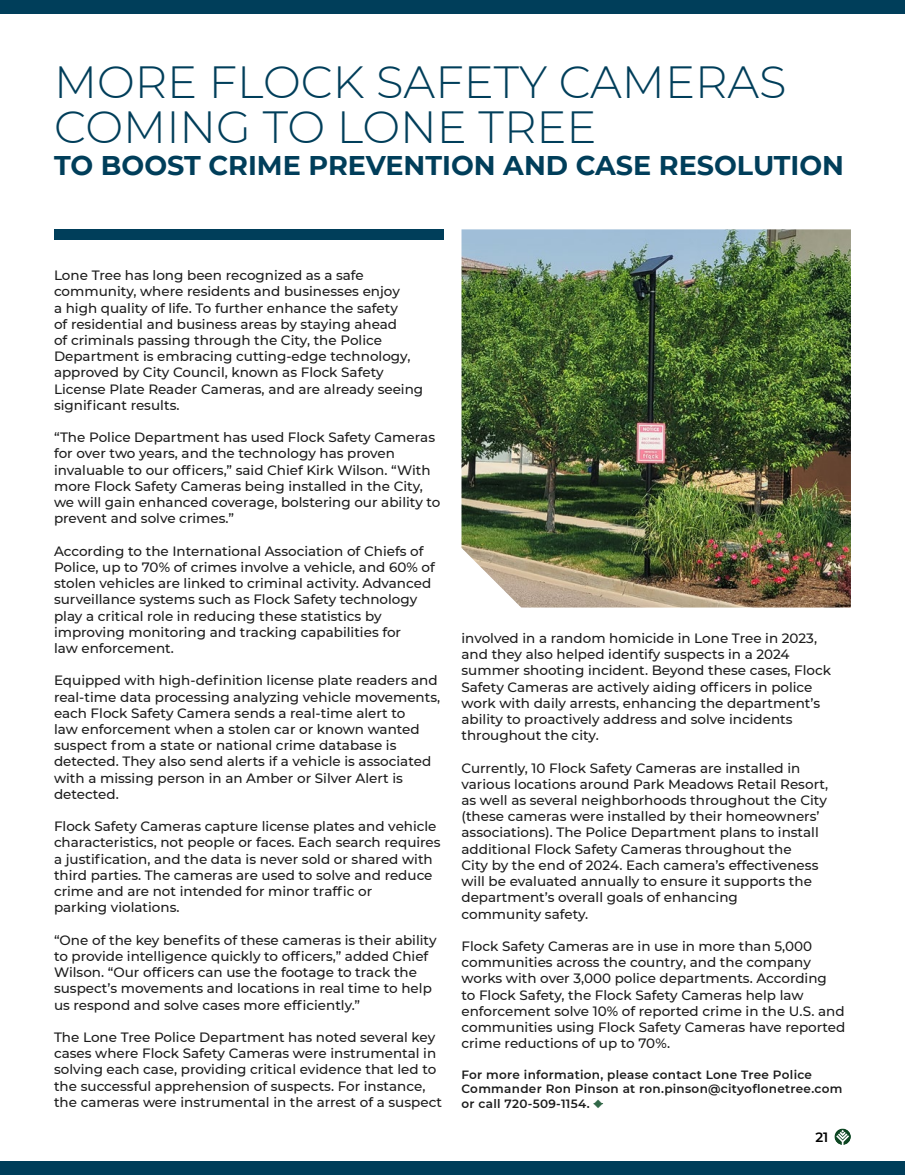
<style>
.page{position:relative;width:905px;height:1175px;background:#fff}
.page>*{position:absolute;margin:0;border:0;box-sizing:border-box;transform-origin:0 0}
.t1{font:300 45px/45px "Montserrat";color:#003e5a}
.t2{font:700 27px "Montserrat";color:#003e5a}
.t3{font:500 13.5px/16.2px "Montserrat";color:#1c1c1c}
.t4{font:600 13.5px "Montserrat";color:#000}
.t5{font:600 12px/14.4px "Montserrat";letter-spacing:.025em;color:#1c1c1c}
.s1{color:#326848}
</style>
<div class="page">
<div style="left:0;top:0;width:904px;height:14px;background:#003e5a"></div>
<div style="left:0;top:1161px;width:904px;height:13px;background:#003e5a"></div>
<img style="left:461px;top:229px;width:389px;height:378px">
<svg style="left:834px;top:1128px;width:16px;height:17px"></svg>
<div style="left:54px;top:229px;width:389px;height:11px;background:#003e5a"></div>
<h1 class="t1" style="left:54px;top:58px;width:734px">MORE FLOCK SAFETY CAMERAS<br>COMING TO LONE TREE</h1>
<h2 class="t2" style="left:54px;top:146px;width:791px">TO BOOST CRIME PREVENTION AND CASE RESOLUTION</h2>
<p class="t3" style="left:54px;top:267px;width:371px">Lone Tree has long been recognized as a safe community, where residents and businesses enjoy<br>a high quality of life. To further enhance the safety<br>of residential and business areas by staying ahead<br>of criminals passing through the City, the Police Department is embracing cutting-edge technology, approved by City Council, known as Flock Safety License Plate Reader Cameras, and are already seeing significant results.</p>
<p class="t3" style="left:54px;top:429px;width:388px">“The Police Department has used Flock Safety Cameras for over two years, and the technology has proven invaluable to our officers,” said Chief Kirk Wilson. “With more Flock Safety Cameras being installed in the City, we will gain enhanced coverage, bolstering our ability to prevent and solve crimes.”</p>
<p class="t3" style="left:54px;top:542px;width:382px">According to the International Association of Chiefs of Police, up to 70% of crimes involve a vehicle, and 60% of stolen vehicles are linked to criminal activity. Advanced surveillance systems such as Flock Safety technology play a critical role in reducing these statistics by improving monitoring and tracking capabilities for<br>law enforcement.</p>
<p class="t3" style="left:54px;top:672px;width:388px">Equipped with high-definition license plate readers and real-time data processing analyzing vehicle movements, each Flock Safety Camera sends a real-time alert to<br>law enforcement when a stolen car or known wanted suspect from a state or national crime database is detected. They also send alerts if a vehicle is associated with a missing person in an Amber or Silver Alert is detected.</p>
<p class="t3" style="left:54px;top:817px;width:388px">Flock Safety Cameras capture license plates and vehicle characteristics, not people or faces. Each search requires a justification, and the data is never sold or shared with third parties. The cameras are used to solve and reduce crime and are not intended for minor traffic or<br>parking violations.</p>
<p class="t3" style="left:54px;top:931px;width:384px">“One of the key benefits of these cameras is their ability to provide intelligence quickly to officers,” added Chief Wilson. “Our officers can use the footage to track the suspect’s movements and locations in real time to help us respond and solve cases more efficiently.”</p>
<p class="t3" style="left:54px;top:1028px;width:389px">The Lone Tree Police Department has noted several key cases where Flock Safety Cameras were instrumental in solving each case, providing critical evidence that led to the successful apprehension of suspects. For instance, the cameras were instrumental in the arrest of a suspect</p>
<p class="t3" style="left:461px;top:629px;width:371px">involved in a random homicide in Lone Tree in 2023, and they also helped identify suspects in a 2024 summer shooting incident. Beyond these cases, Flock Safety Cameras are actively aiding officers in police work with daily arrests, enhancing the department’s ability to proactively address and solve incidents throughout the city.</p>
<p class="t3" style="left:461px;top:759px;width:368px">Currently, 10 Flock Safety Cameras are installed in various locations around Park Meadows Retail Resort, as well as several neighborhoods throughout the City (these cameras were installed by their homeowners’ associations). The Police Department plans to install additional Flock Safety Cameras throughout the<br>City by the end of 2024. Each camera’s effectiveness will be evaluated annually to ensure it supports the department’s overall goals of enhancing<br>community safety.</p>
<p class="t3" style="left:461px;top:937px;width:385px">Flock Safety Cameras are in use in more than 5,000 communities across the country, and the company works with over 3,000 police departments. According<br>to Flock Safety, the Flock Safety Cameras help law enforcement solve 10% of reported crime in the U.S. and communities using Flock Safety Cameras have reported crime reductions of up to 70%.</p>
<p class="t5" style="left:461px;top:1066px;width:382px">For more information, please contact Lone Tree Police<br>Commander Ron Pinson at ron.pinson@cityoflonetree.com or call 720-509-1154. <span class="s1">◆</span></p>
<p class="t4" style="left:815px;top:1127px;width:15px">21</p>
</div>
